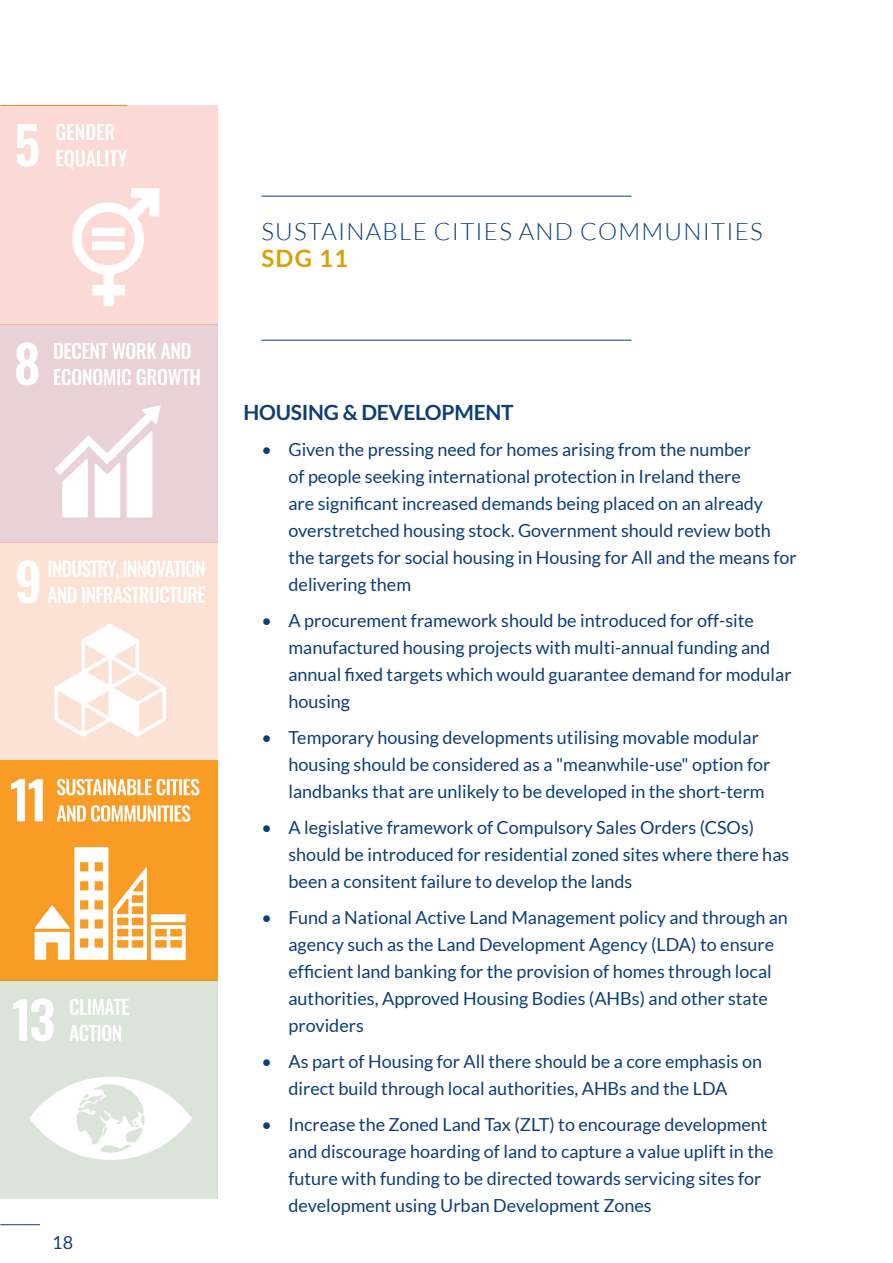
<style>
.page{position:relative;width:893px;height:1263px;background:#fff}
.page>*{position:absolute;margin:0;border:0;box-sizing:border-box;transform-origin:0 0}
.Chapter_Title_-_Alig{font:300 24px "Lato";letter-spacing:.05em;color:#0d3e76}
.Chapter_Title_-_Alig-2{font:700 24px "Lato";color:#d8a20b}
.Title_-_Align_Left{font:700 21px "Lato";letter-spacing:-.01em;color:#0d3e76}
.t1{font:18px/27px "Lato";color:#0d3e76}
.t2{font:18px "Lato";color:#163f74}
</style>
<div class="page">
<hr style="left:0;top:1224px;width:40px;height:1px;background:#163f74">
<hr style="left:0;top:105px;width:127px;height:1px;background:#d8a327">
<hr style="left:261px;top:196px;width:370px;height:1px;background:#0d3e76">
<hr style="left:261px;top:340px;width:370px;height:1px;background:#0d3e76">
<img style="left:0;top:106px;width:218px;height:1092px">
<p class="t2" style="left:52px;top:1233px;width:22px">18</p>
<p class="Chapter_Title_-_Alig" style="left:261px;top:219px;width:503px">SUSTAINABLE CITIES AND COMMUNITIES</p>
<p class="Chapter_Title_-_Alig-2" style="left:261px;top:245px;width:88px">SDG 11</p>
<p class="Title_-_Align_Left" style="left:243px;top:400px;width:272px">HOUSING &amp; DEVELOPMENT</p>
<p class="t1" style="left:288px;top:436px;width:510px;text-indent:-27px">• Given the pressing need for homes arising from the number<br>of people seeking international protection in Ireland there<br>are significant increased demands being placed on an already overstretched housing stock. Government should review both the targets for social housing in Housing for All and the means for delivering them</p>
<p class="t1" style="left:288px;top:607px;width:505px;text-indent:-27px">• A procurement framework should be introduced for off-site manufactured housing projects with multi-annual funding and annual fixed targets which would guarantee demand for modular housing</p>
<p class="t1" style="left:288px;top:724px;width:483px;text-indent:-27px">• Temporary housing developments utilising movable modular housing should be considered as a "meanwhile-use" option for landbanks that are unlikely to be developed in the short-term</p>
<p class="t1" style="left:288px;top:814px;width:502px;text-indent:-27px">• A legislative framework of Compulsory Sales Orders (CSOs) should be introduced for residential zoned sites where there has been a consitent failure to develop the lands</p>
<p class="t1" style="left:288px;top:904px;width:501px;text-indent:-27px">• Fund a National Active Land Management policy and through an agency such as the Land Development Agency (LDA) to ensure efficient land banking for the provision of homes through local authorities, Approved Housing Bodies (AHBs) and other state providers</p>
<p class="t1" style="left:261px;top:1048px;width:502px;text-align:center">• As part of Housing for All there should be a core emphasis on direct build through local authorities, AHBs and the LDA</p>
<p class="t1" style="left:288px;top:1111px;width:486px;text-indent:-27px">• Increase the Zoned Land Tax (ZLT) to encourage development and discourage hoarding of land to capture a value uplift in the future with funding to be directed towards servicing sites for development using Urban Development Zones</p>
</div>
